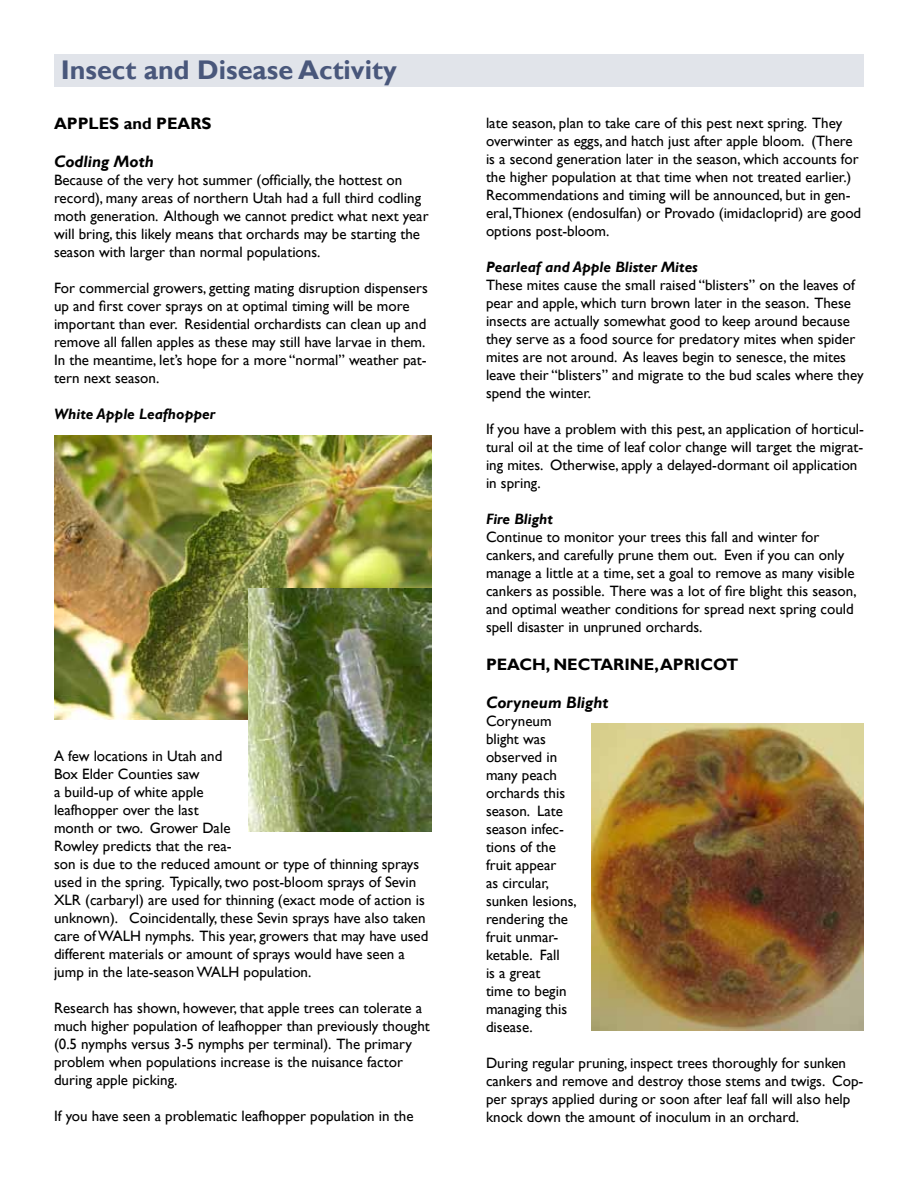
<style>
.page{position:relative;width:918px;height:1188px;background:#fff}
.page>*{position:absolute;margin:0;border:0;box-sizing:border-box;transform-origin:0 0}
.t1{font:700 27px "Gill Sans";color:#49577b}
.t2{font:700 16.5px "Gill Sans";color:#000}
.t3{font:italic 700 16.5px "Gill Sans";color:#000}
.t4{font:15px/18px "Gill Sans";color:#000}
.t5{font:italic 700 15px "Gill Sans";color:#000}
</style>
<div class="page">
<div style="left:54px;top:54px;width:810px;height:32px;background:#e1e4ea"></div>
<img style="left:54px;top:436px;width:378px;height:283px">
<img style="left:592px;top:723px;width:272px;height:307px">
<img style="left:248px;top:588px;width:184px;height:243px">
<h1 class="t1" style="left:61px;top:54px;width:338px">Insect and Disease Activity</h1>
<p class="t2" style="left:54px;top:114px;width:159px">APPLES and PEARS</p>
<p class="t3" style="left:54px;top:152px;width:102px">Codling Moth</p>
<p class="t4" style="left:54px;top:171px;width:376px">Because of the very hot summer (officially, the hottest on record), many areas of northern Utah had a full third codling moth generation. Although we cannot predict what next year will bring, this likely means that orchards may be starting the season with larger than normal populations.</p>
<p class="t4" style="left:54px;top:279px;width:375px">For commercial growers, getting mating disruption dispensers up and first cover sprays on at optimal timing will be more important than ever. Residential orchardists can clean up and remove all fallen apples as these may still have larvae in them.<br>In the meantime, let’s hope for a more “normal” weather pat&shy;tern next season.</p>
<p class="t5" style="left:54px;top:405px;width:163px">White Apple Leafhopper</p>
<p class="t4" style="left:54px;top:747px;width:376px">A few locations in Utah and<br>Box Elder Counties saw<br>a build-up of white apple<br>leafhopper over the last<br>month or two. Grower Dale<br>Rowley predicts that the rea-<br>son is due to the reduced amount or type of thinning sprays used in the spring. Typically, two post-bloom sprays of Sevin XLR (carbaryl) are used for thinning (exact mode of action is unknown). Coincidentally, these Sevin sprays have also taken care of WALH nymphs. This year, growers that may have used different materials or amount of sprays would have seen a jump in the late-season WALH population.</p>
<p class="t4" style="left:54px;top:999px;width:377px">Research has shown, however, that apple trees can tolerate a much higher population of leafhopper than previously thought (0.5 nymphs versus 3-5 nymphs per terminal). The primary problem when populations increase is the nuisance factor during apple picking.</p>
<p class="t4" style="left:54px;top:1107px;width:361px">If you have seen a problematic leafhopper population in the</p>
<p class="t4" style="left:486px;top:115px;width:377px">late season, plan to take care of this pest next spring. They overwinter as eggs, and hatch just after apple bloom. (There is a second generation later in the season, which accounts for the higher population at that time when not treated earlier.)<br>Recommendations and timing will be announced, but in gen&shy;eral,Thionex (endosulfan) or Provado (imidacloprid) are good options post-bloom.</p>
<p class="t5" style="left:486px;top:259px;width:213px">Pearleaf and Apple Blister Mites</p>
<p class="t4" style="left:486px;top:277px;width:379px">These mites cause the small raised “blisters” on the leaves of pear and apple, which turn brown later in the season. These insects are actually somewhat good to keep around because they serve as a food source for predatory mites when spider mites are not around. As leaves begin to senesce, the mites leave their “blisters” and migrate to the bud scales where they spend the winter.</p>
<p class="t4" style="left:486px;top:421px;width:380px">If you have a problem with this pest, an application of horticul&shy;tural oil at the time of leaf color change will target the migrat&shy;ing mites. Otherwise, apply a delayed-dormant oil application in spring.</p>
<p class="t5" style="left:486px;top:511px;width:68px">Fire Blight</p>
<p class="t4" style="left:486px;top:529px;width:372px">Continue to monitor your trees this fall and winter for cankers, and carefully prune them out. Even if you can only manage a little at a time, set a goal to remove as many visible cankers as possible. There was a lot of fire blight this season, and optimal weather conditions for spread next spring could spell disaster in unpruned orchards.</p>
<p class="t2" style="left:486px;top:655px;width:254px">PEACH, NECTARINE, APRICOT</p>
<p class="t3" style="left:486px;top:693px;width:124px">Coryneum Blight</p>
<p class="t4" style="left:486px;top:712px;width:92px">Coryneum blight was observed in many peach orchards this season. Late season infec&shy;tions of the fruit appear<br>as circular, sunken lesions, rendering the fruit unmar&shy;ketable. Fall<br>is a great<br>time to begin managing this disease.</p>
<p class="t4" style="left:486px;top:1054px;width:379px">During regular pruning, inspect trees thoroughly for sunken cankers and remove and destroy those stems and twigs. Cop&shy;per sprays applied during or soon after leaf fall will also help knock down the amount of inoculum in an orchard.</p>
</div>
